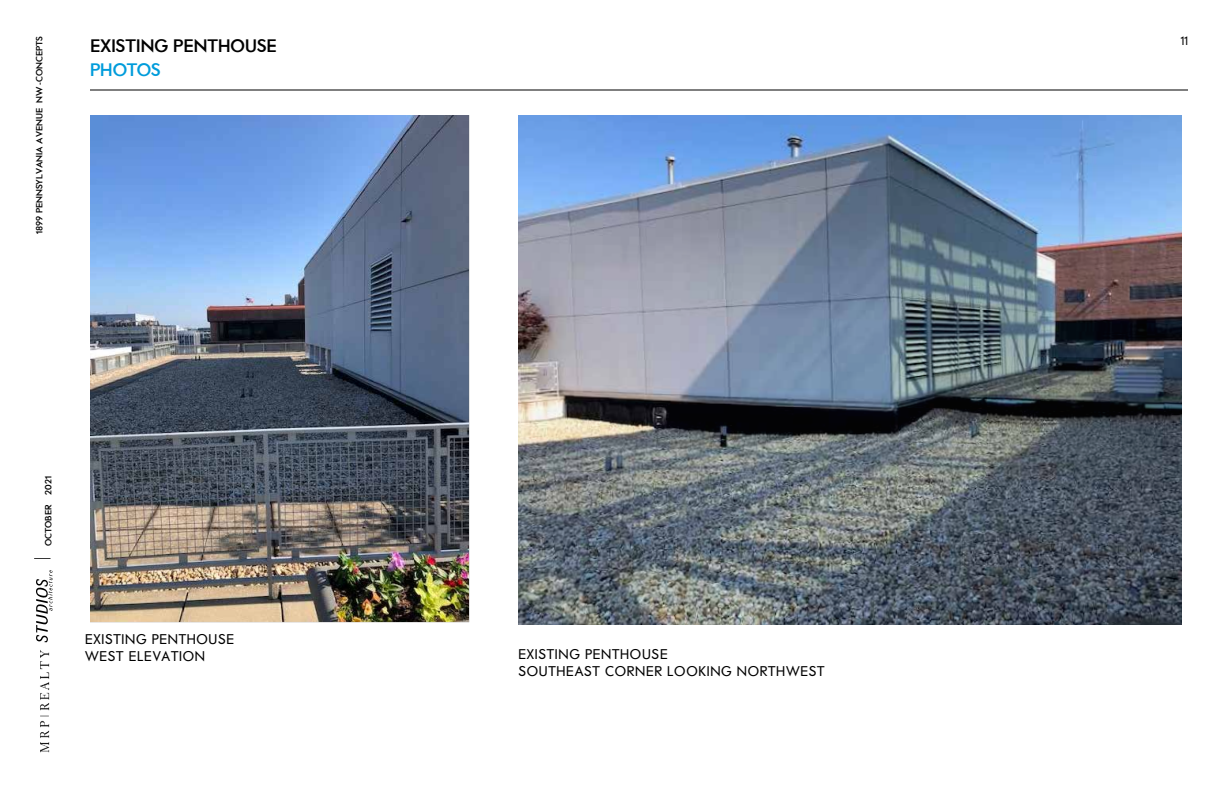
<style>
.page{position:relative;width:1224px;height:792px;background:#fff}
.page>*{position:absolute;margin:0;border:0;box-sizing:border-box;transform-origin:0 0}
.t1{font:600 18px "Studios Futura";letter-spacing:.005em;color:#000}
.t2{font:600 18px "Studios Futura";letter-spacing:-.01em;color:#009cdb}
.t3{font:14px/16.8px "Studios Futura";letter-spacing:.05em;color:#000}
.t4{font:12px "Studios Futura";color:#000}
.t5{font:600 9px "Studios Futura";color:#000}
</style>
<div class="page">
<img style="left:40px;top:650px;width:10px;height:103px">
<svg style="left:36px;top:570px;width:16px;height:72px"></svg>
<hr style="left:90px;top:90px;width:1098px;height:1px;background:#000">
<img style="left:90px;top:116px;width:380px;height:506px">
<img style="left:518px;top:116px;width:664px;height:508px">
<p class="t5" style="left:34px;top:234px;width:200px;rotate:-90deg">1899 PENNSYLVANIA AVENUE NW -CONCEPTS</p>
<p class="t1" style="left:90px;top:35px;width:188px">EXISTING PENTHOUSE</p>
<p class="t2" style="left:90px;top:59px;width:72px">PHOTOS</p>
<p class="t5" style="left:43px;top:546px;width:72px;rotate:-90deg">OCTOBER 2021</p>
<p class="t3" style="left:85px;top:631px;width:151px">EXISTING PENTHOUSE<br>WEST ELEVATION</p>
<p class="t3" style="left:518px;top:646px;width:308px">EXISTING PENTHOUSE<br>SOUTHEAST CORNER LOOKING NORTHWEST</p>
<p class="t4" style="left:1181px;top:34px;width:9px">11</p>
</div>
